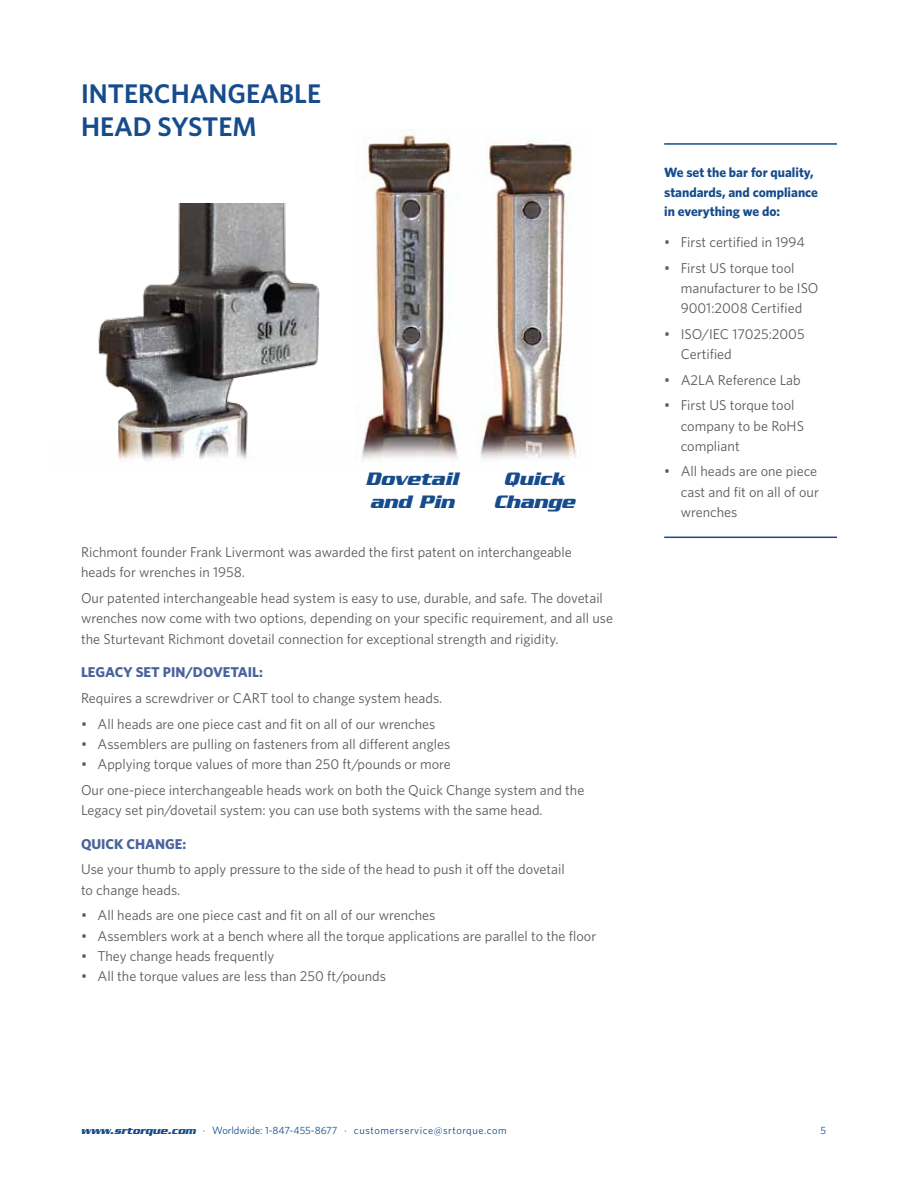
<style>
.page{position:relative;width:918px;height:1188px;background:#fff}
.page>*{position:absolute;margin:0;border:0;box-sizing:border-box;transform-origin:0 0}
.t1{font:600 27px/33px "Whitney";color:#164c8c}
.t2{font:italic 700 19.5px/22.5px "Serpentine";color:#164c8c}
.t3{font:14.25px/20.2px "Whitney";color:#58595b}
.t4{font:700 14.25px "Whitney";color:#4b639c}
.t5{font:700 13.5px/19.5px "Whitney";color:#164c8c}
.t6{font:10.5px "Whitney";letter-spacing:.045em;color:#164c8c}
.s1{font-family:"Serpentine";font-weight:700;font-style:italic}
</style>
<div class="page">
<hr style="left:664px;top:143px;width:173px;height:2px;background:#164c8c">
<hr style="left:664px;top:537px;width:173px;height:1px;background:#164c8c">
<img style="left:356px;top:130px;width:224px;height:331px">
<img style="left:98px;top:204px;width:222px;height:258px">
<h1 class="t1" style="left:81px;top:76px;width:242px">INTERCHANGEABLE<br>HEAD SYSTEM</h1>
<h2 class="t2" style="left:366px;top:468px;width:94px">Dovetail and Pin</h2>
<h2 class="t2" style="left:493px;top:468px;width:83px;text-align:center">Quick<br>Change</h2>
<p class="t3" style="left:81px;top:542px;width:492px">Richmont founder Frank Livermont was awarded the first patent on interchangeable heads for wrenches in 1958.</p>
<p class="t3" style="left:81px;top:588px;width:534px">Our patented interchangeable head system is easy to use, durable, and safe. The dovetail wrenches now come with two options, depending on your specific requirement, and all use the Sturtevant Richmont dovetail connection for exceptional strength and rigidity.</p>
<p class="t4" style="left:81px;top:664px;width:158px">Legacy set pin/Dovetail</p>
<p class="t4" style="left:259px;top:664px;width:5px">:</p>
<p class="t3" style="left:81px;top:688px;width:363px">Requires a screwdriver or CART tool to change system heads.</p>
<p class="t3" style="left:81px;top:713px;width:356px">• All heads are one piece cast and fit on all of our wrenches</p>
<p class="t3" style="left:81px;top:734px;width:371px">• Assemblers are pulling on fasteners from all different angles</p>
<p class="t3" style="left:81px;top:751px;width:505px;line-height:25.7px">• Applying torque values of more than 250 ft/pounds or more<br>Our one-piece interchangeable heads work on both the Quick Change system and the</p>
<p class="t3" style="left:81px;top:800px;width:463px">Legacy set pin/dovetail system: you can use both systems with the same head.</p>
<p class="t4" style="left:81px;top:835px;width:56px">Quick Chan</p>
<p class="t4" style="left:165px;top:835px;width:23px">ge:</p>
<p class="t3" style="left:81px;top:859px;width:485px">Use your thumb to apply pressure to the side of the head to push it off the dovetail to change heads.</p>
<p class="t3" style="left:81px;top:905px;width:356px">• All heads are one piece cast and fit on all of our wrenches</p>
<p class="t3" style="left:81px;top:925px;width:517px">• Assemblers work at a bench where all the torque applications are parallel to the floor</p>
<p class="t3" style="left:81px;top:946px;width:195px">• They change heads frequently</p>
<p class="t3" style="left:81px;top:966px;width:307px">• All the torque values are less than 250 ft/pounds</p>
<p class="t5" style="left:664px;top:163px;width:155px">We set the bar for quality, standards, and compliance in everything we do:</p>
<p class="t3" style="left:664px;top:232px;width:142px">• First certified in 1994</p>
<p class="t3" style="left:681px;top:257px;width:139px;text-indent:-17px">• First US torque tool manufacturer to be ISO<br>9001:2008 Certified</p>
<p class="t3" style="left:681px;top:324px;width:126px;text-indent:-17px">• ISO/IEC 17025:2005<br>Certified</p>
<p class="t3" style="left:664px;top:369px;width:138px">• A2LA Reference Lab</p>
<p class="t3" style="left:681px;top:395px;width:125px;text-indent:-17px">• First US torque tool company to be RoHS compliant</p>
<p class="t3" style="left:681px;top:461px;width:140px;text-align:justify;text-indent:-17px">• All heads are one piece cast and fit on all of our wrenches</p>
<p class="t6" style="left:81px;top:1124px;width:427px"><span class="s1">www.srtorque.com</span> · Worldwide: 1-847-455-8677 · customerservice@srtorque.com</p>
<p class="t6" style="left:820px;top:1124px;width:7px">5</p>
</div>
